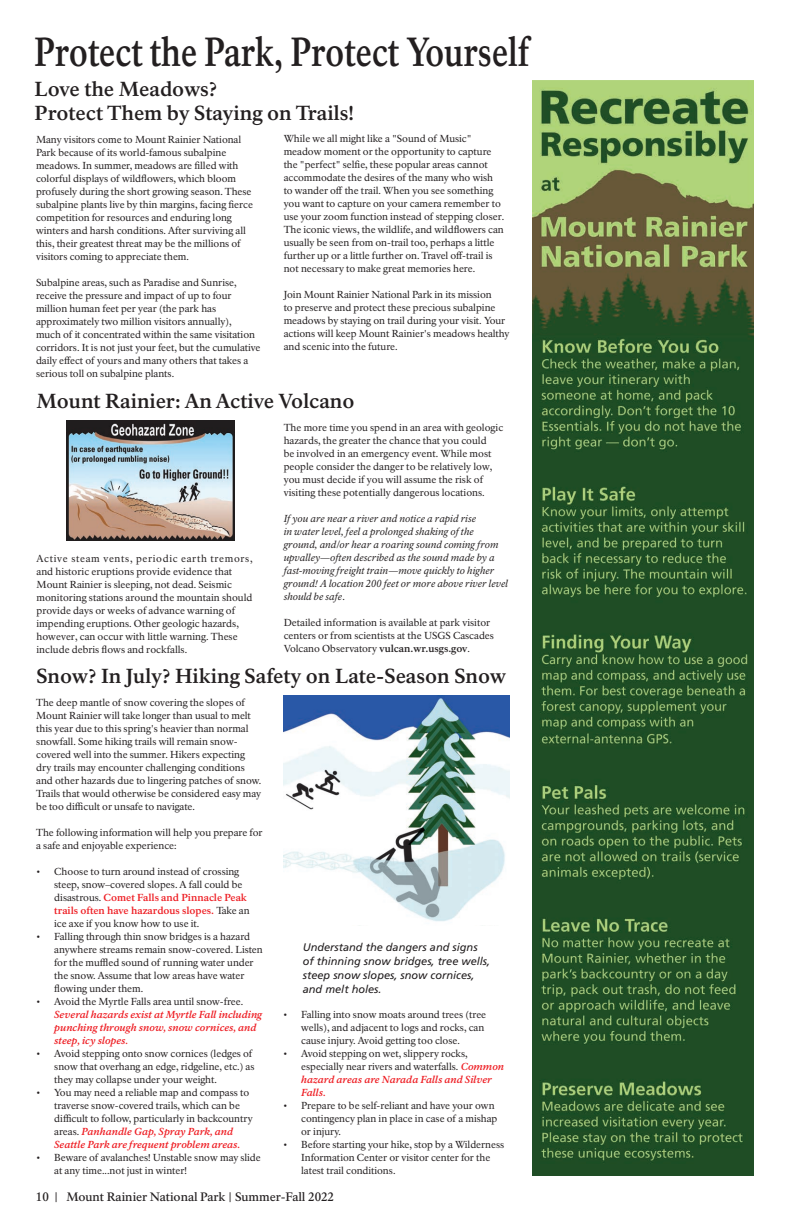
<style>
.page{position:relative;width:792px;height:1224px;background:#fff}
.page>*{position:absolute;margin:0;border:0;box-sizing:border-box;transform-origin:0 0}
.t1{font:700 40px "NPS Rawlinson OT Old";letter-spacing:-.01em;color:#231f20;scale:.8 1}
.t2{font:700 20px/24px "NPS Rawlinson OT";letter-spacing:-.005em;color:#231f20}
.t3{font:500 12px "NPS Rawlinson OT";color:#231f20}
.t4{font:italic 11px/14px "Frutiger LT Std";color:#231f20}
.t5{font:10px/13px "NPS Rawlinson OT";color:#231f20}
.t6{font:italic 10px/13px "NPS Rawlinson OT";color:#231f20}
.t7{font:italic 700 10px/13px "NPS Rawlinson OT";color:#ee1d23}
.s1{font-style:normal}
.s2{font-weight:700}
.s3{font-weight:700;color:#ee1d23}
.s4{font-weight:700;font-style:italic;color:#ee1d23}
</style>
<div class="page">
<img style="left:66px;top:420px;width:169px;height:121px">
<img style="left:533px;top:81px;width:221px;height:1095px">
<img style="left:283px;top:695px;width:226px;height:227px">
<h1 class="t1" style="left:34px;top:28px;width:621px">Protect the Park, Protect Yourself</h1>
<h2 class="t2" style="left:35px;top:77px;width:321px">Love the Meadows?<br>Protect Them by Staying on Trails!</h2>
<p class="t5" style="left:36px;top:133px;width:218px">Many visitors come to Mount Rainier National Park because of its world-famous subalpine meadows. In summer, meadows are flled with colorful displays of wildfowers, which bloom profusely during the short growing season. These subalpine plants live by thin margins, facing ferce competition for resources and enduring long winters and harsh conditions. After surviving all this, their greatest threat may be the millions of visitors coming to appreciate them.</p>
<p class="t5" style="left:36px;top:276px;width:226px">Subalpine areas, such as Paradise and Sunrise, receive the pressure and impact of up to four million human feet per year (the park has approximately two million visitors annually),<br>much of it concentrated within the same visitation corridors. It is not just your feet, but the cumulative daily efect of yours and many others that takes a serious toll on subalpine plants.</p>
<p class="t5" style="left:284px;top:133px;width:222px">While we all might like a "Sound of Music" meadow moment or the opportunity to capture the "perfect" selfe, these popular areas cannot accommodate the desires of the many who wish to wander of the trail. When you see something you want to capture on your camera remember to use your zoom function instead of stepping closer.<br>The iconic views, the wildlife, and wildfowers can usually be seen from on-trail too, perhaps a little further up or a little further on. Travel of-trail is not necessary to make great memories here.</p>
<p class="t5" style="left:284px;top:289px;width:227px">Join Mount Rainier National Park in its mission<br>to preserve and protect these precious subalpine meadows by staying on trail during your visit. Your actions will keep Mount Rainier's meadows healthy and scenic into the future.</p>
<h2 class="t2" style="left:36px;top:390px;width:320px">Mount Rainier: An Active Volcano</h2>
<p class="t5" style="left:284px;top:421px;width:221px">The more time you spend in an area with geologic hazards, the greater the chance that you could<br>be involved in an emergency event. While most people consider the danger to be relatively low, you must decide if you will assume the risk of visiting these potentially dangerous locations.</p>
<p class="t6" style="left:284px;top:512px;width:226px">Ifyou are near a river and notice a rapid rise<br>in water level, feel a prolonged shaking ofthe ground, and/or hear a roaring sound coming from upvalley—often described as the sound made by a fast-moving freight train—move quickly to higher ground! A location 200 feet or more above river level should be safe<span class="s1">.</span></p>
<p class="t5" style="left:284px;top:616px;width:212px">Detailed information is available at park visitor centers or from scientists at the USGS Cascades<br>Volcano Observatory <span class="s2">vulcan.wr.usgs.gov</span>.</p>
<h2 class="t2" style="left:36px;top:664px;width:471px">Snow? In July? Hiking Safety on Late-Season Snow</h2>
<p class="t5" style="left:36px;top:696px;width:227px">The deep mantle of snow covering the slopes of Mount Rainier will take longer than usual to melt this year due to this spring's heavier than normal snowfall. Some hiking trails will remain snow&shy;covered well into the summer. Hikers expecting dry trails may encounter challenging conditions and other hazards due to lingering patches of snow.<br>Trails that would otherwise be considered easy may be too difcult or unsafe to navigate.</p>
<p class="t5" style="left:36px;top:826px;width:228px">The following information will help you prepare for a safe and enjoyable experience:</p>
<p class="t5" style="left:54px;top:865px;width:197px;text-indent:-18px">• Choose to turn around instead of crossing steep, snow–covered slopes. A fall could be disastrous. <span class="s3">Comet Falls and Pinnacle Peak trails often have hazardous slopes.</span> Take an ice axe if you know how to use it.</p>
<p class="t5" style="left:54px;top:930px;width:210px;text-indent:-18px">• Falling through thin snow bridges is a hazard anywhere streams remain snow-covered. Listen for the mufed sound of running water under the snow. Assume that low areas have water fowing under them.</p>
<p class="t5" style="left:36px;top:995px;width:209px">• Avoid the Myrtle Falls area until snow-free.</p>
<p class="t7" style="left:54px;top:1009px;width:210px">Several hazards exist at Myrtle Fall including punching through snow, snow cornices, and steep, icy slopes.</p>
<p class="t5" style="left:54px;top:1047px;width:202px;text-indent:-18px">• Avoid stepping onto snow cornices (ledges of snow that overhang an edge, ridgeline, etc.) as they may collapse under your weight.</p>
<p class="t5" style="left:54px;top:1086px;width:200px;text-indent:-18px">• You may need a reliable map and compass to traverse snow-covered trails, which can be difcult to follow, particularly in backcountry areas. <span class="s4">Panhandle Gap, Spray Park, and Seattle Park are frequent problem areas.</span></p>
<p class="t5" style="left:54px;top:1151px;width:208px;text-indent:-18px">• Beware of avalanches! Unstable snow may slide at any time...not just in winter!</p>
<p class="t5" style="left:36px;top:552px;width:218px">Active steam vents, periodic earth tremors, and historic eruptions provide evidence that Mount Rainier is sleeping, not dead. Seismic monitoring stations around the mountain should provide days or weeks of advance warning of impending eruptions. Other geologic hazards, however, can occur with little warning. These include debris fows and rockfalls.</p>
<p class="t4" style="left:303px;top:940px;width:189px">Understand the dangers and signs of thinning snow bridges, tree wells, steep snow slopes, snow cornices, and melt holes.</p>
<p class="t5" style="left:301px;top:1008px;width:186px;text-indent:-18px">• Falling into snow moats around trees (tree wells), and adjacent to logs and rocks, can cause injury. Avoid getting too close.</p>
<p class="t5" style="left:301px;top:1047px;width:204px;text-indent:-18px">• Avoid stepping on wet, slippery rocks, especially near rivers and waterfalls. <span class="s4">Common hazard areas are Narada Falls and Silver Falls.</span></p>
<p class="t5" style="left:301px;top:1099px;width:198px;text-indent:-18px">• Prepare to be self-reliant and have your own contingency plan in place in case of a mishap or injury.</p>
<p class="t5" style="left:301px;top:1138px;width:205px;text-indent:-18px">• Before starting your hike, stop by a Wilderness<br>Information Center or visitor center for the latest trail conditions.</p>
<p class="t3" style="left:36px;top:1189px;width:300px">10 | Mount Rainier National Park | Summer-Fall 2022</p>
</div>
